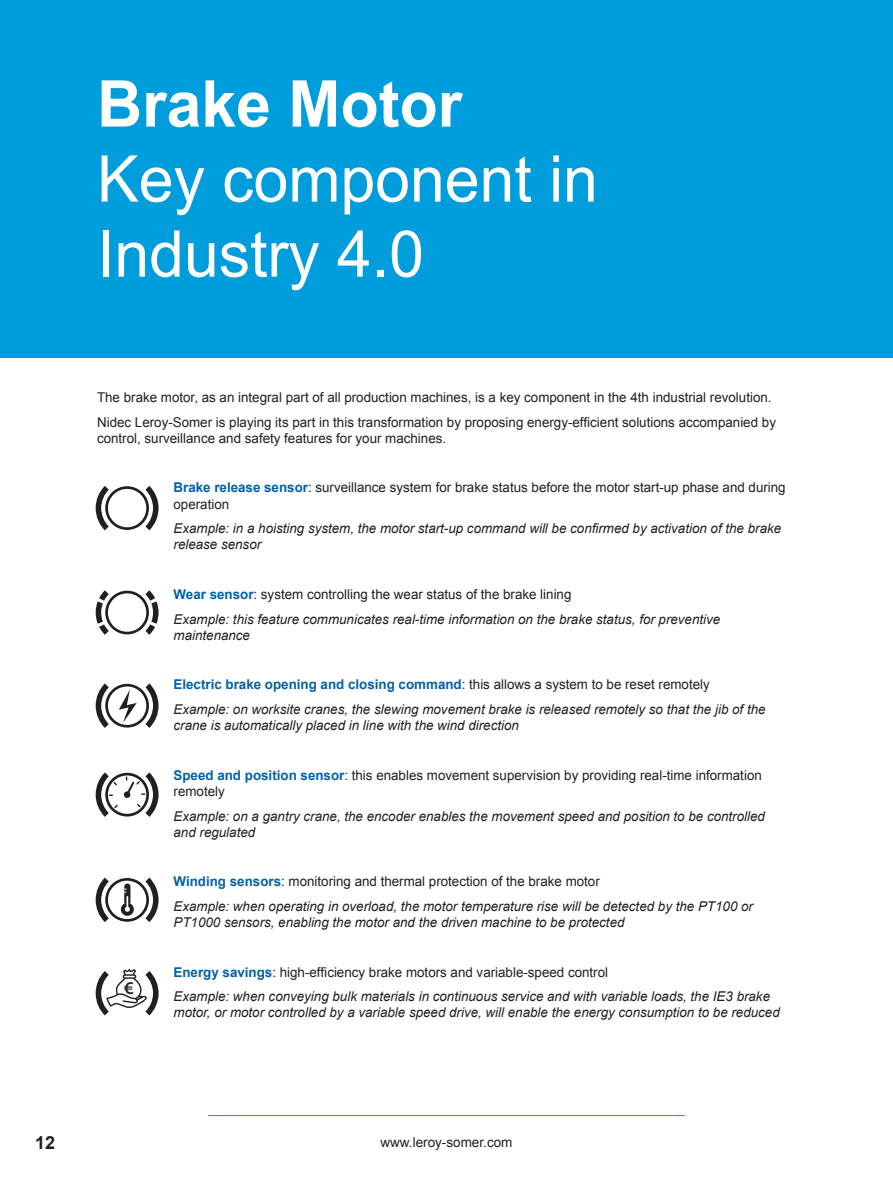
<style>
.page{position:relative;width:893px;height:1191px;background:#fff}
.page>*{position:absolute;margin:0;border:0;box-sizing:border-box;transform-origin:0 0}
.t1{font:64.5px/75px "Arial";color:#fff}
.t2{font:700 64.5px "Arial";color:#fff}
.t3{font:700 18px "Arial";color:#231f20}
.t4{font:600 18px "Myriad Pro";color:#231f20}
.t5{font:italic 13.5px/24.8px "Arial";color:#231f20}
.t6{font:13.5px/16.2px "Arial";color:#231f20}
.s1{font-weight:700;color:#0161ab}
.s2{font-weight:700;font-style:normal;color:#0161ab}
.s3{font-style:normal}
</style>
<div class="page">
<hr style="left:208px;top:1115px;width:477px;height:1px;background:#15b053">
<div style="left:0;top:0;width:893px;height:357px;background:#009ddc"></div>
<svg style="left:96px;top:590px;width:63px;height:45px"></svg>
<svg style="left:96px;top:683px;width:63px;height:45px"></svg>
<svg style="left:96px;top:772px;width:63px;height:45px"></svg>
<svg style="left:96px;top:877px;width:63px;height:45px"></svg>
<svg style="left:96px;top:969px;width:63px;height:46px"></svg>
<svg style="left:96px;top:486px;width:63px;height:44px"></svg>
<h1 class="t2" style="left:97px;top:61px;width:367px">Brake Motor</h1>
<h1 class="t1" style="left:97px;top:142px;width:502px">Key component in<br>Industry 4.0</h1>
<p class="t6" style="left:97px;top:385px;width:680px;line-height:24.8px">The brake motor, as an integral part of all production machines, is a key component in the 4th industrial revolution.<br>Nidec Leroy-Somer is playing its part in this transformation by proposing energy-efficient solutions accompanied by</p>
<p class="t6" style="left:97px;top:430px;width:351px">control, surveillance and safety features for your machines.</p>
<p class="t6" style="left:174px;top:479px;width:614px"><span class="s1">Brake release sensor</span>: surveillance system for brake status before the motor start-up phase and during operation</p>
<p class="t5" style="left:174px;top:520px;width:609px;line-height:16.2px">Example: in a hoisting system, the motor start-up command will be confirmed by activation of the brake release sensor</p>
<p class="t5" style="left:174px;top:582px;width:548px"><span class="s2">Wear sensor</span><span class="s3">: system controlling the wear status of the brake lining<br></span>Example: this feature communicates real-time information on the brake status, for preventive</p>
<p class="t5" style="left:174px;top:623px;width:78px">maintenance</p>
<p class="t5" style="left:174px;top:672px;width:594px"><span class="s2">Electric brake opening and closing command</span><span class="s3">: this allows a system to be reset remotely<br></span>Example: on worksite cranes, the slewing movement brake is released remotely so that the jib of the</p>
<p class="t5" style="left:174px;top:713px;width:347px">crane is automatically placed in line with the wind direction</p>
<p class="t6" style="left:174px;top:767px;width:590px"><span class="s1">Speed and position sensor</span>: this enables movement supervision by providing real-time information remotely</p>
<p class="t5" style="left:174px;top:808px;width:593px;line-height:16.2px">Example: on a gantry crane, the encoder enables the movement speed and position to be controlled and regulated</p>
<p class="t5" style="left:174px;top:869px;width:581px"><span class="s2">Winding sensors</span><span class="s3">: monitoring and thermal protection of the brake motor<br></span>Example: when operating in overload, the motor temperature rise will be detected by the PT100 or</p>
<p class="t5" style="left:174px;top:910px;width:452px">PT1000 sensors, enabling the motor and the driven machine to be protected</p>
<p class="t5" style="left:174px;top:959px;width:598px"><span class="s2">Energy savings</span><span class="s3">: high-efficiency brake motors and variable-speed control<br></span>Example: when conveying bulk materials in continuous service and with variable loads, the IE3 brake</p>
<p class="t5" style="left:174px;top:1000px;width:608px">motor, or motor controlled by a variable speed drive, will enable the energy consumption to be reduced</p>
<h2 class="t4" style="left:124px;top:976px;width:11px">€</h2>
<h2 class="t3" style="left:35px;top:1130px;width:22px">12</h2>
<p class="t6" style="left:380px;top:1134px;width:134px">www.leroy-somer.com</p>
</div>
